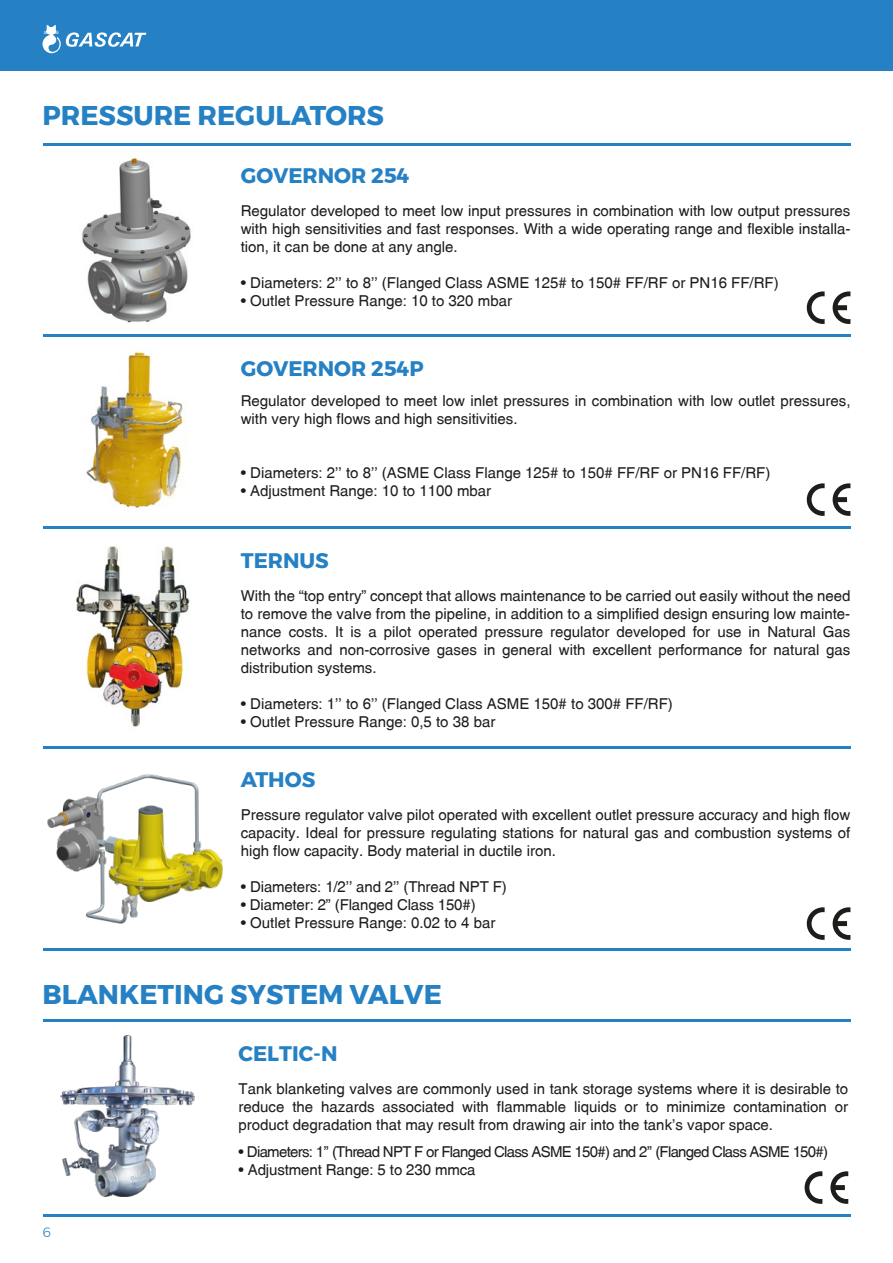
<style>
.page{position:relative;width:893px;height:1263px;background:#fff}
.page>*{position:absolute;margin:0;border:0;box-sizing:border-box;transform-origin:0 0}
.t1{font:700 27px "Montserrat";color:#2581c4}
.t2{font:700 21px "Montserrat";color:#2581c4}
.t3{font:15px/18px "New Zurica";color:#1d1d1b;text-align:justify}
.t4{font:15px "New Zurica";letter-spacing:-.05em;color:#1d1d1b}
.t5{font:300 13.5px "Montserrat";color:#2581c4}
</style>
<div class="page">
<img style="left:47px;top:774px;width:176px;height:150px">
<svg style="left:805px;top:1171px;width:17px;height:33px"></svg>
<svg style="left:830px;top:1171px;width:18px;height:33px"></svg>
<img style="left:61px;top:1036px;width:133px;height:161px">
<img style="left:83px;top:334px;width:109px;height:175px">
<hr style="left:43px;top:143px;width:807px;height:2px;background:#2581c4">
<img style="left:82px;top:156px;width:109px;height:167px">
<img style="left:76px;top:547px;width:114px;height:180px">
<svg style="left:807px;top:291px;width:18px;height:33px"></svg>
<svg style="left:833px;top:291px;width:17px;height:33px"></svg>
<svg style="left:807px;top:483px;width:18px;height:33px"></svg>
<svg style="left:833px;top:483px;width:17px;height:33px"></svg>
<svg style="left:807px;top:907px;width:18px;height:33px"></svg>
<svg style="left:833px;top:907px;width:17px;height:33px"></svg>
<div style="left:0;top:0;width:893px;height:70px;background:#2581c4"></div>
<svg style="left:43px;top:25px;width:103px;height:28px"></svg>
<hr style="left:43px;top:1214px;width:807px;height:2px;background:#2581c4">
<hr style="left:43px;top:335px;width:807px;height:2px;background:#2581c4">
<hr style="left:43px;top:526px;width:807px;height:3px;background:#2581c4">
<hr style="left:43px;top:747px;width:807px;height:2px;background:#2581c4">
<hr style="left:43px;top:1019px;width:807px;height:2px;background:#2581c4">
<hr style="left:43px;top:949px;width:807px;height:2px;background:#2581c4">
<h1 class="t1" style="left:43px;top:94px;width:343px">PRESSURE REGULATORS</h1>
<h2 class="t2" style="left:241px;top:159px;width:170px">GOVERNOR 254</h2>
<p class="t3" style="left:241px;top:201px;width:611px">Regulator developed to meet low input pressures in combination with low output pressures with high sensitivities and fast responses. With a wide operating range and flexible installa&shy;tion, it can be done at any angle.</p>
<p class="t3" style="left:241px;top:273px;width:539px">• Diameters: 2’’ to 8’’ (Flanged Class ASME 125# to 150# FF/RF or PN16 FF/RF)</p>
<p class="t3" style="left:241px;top:291px;width:273px">• Outlet Pressure Range: 10 to 320 mbar</p>
<h2 class="t2" style="left:241px;top:352px;width:185px">GOVERNOR 254P</h2>
<p class="t3" style="left:241px;top:391px;width:611px">Regulator developed to meet low inlet pressures in combination with low outlet pressures, with very high flows and high sensitivities.</p>
<p class="t3" style="left:241px;top:463px;width:531px">• Diameters: 2’’ to 8’’ (ASME Class Flange 125# to 150# FF/RF or PN16 FF/RF)</p>
<p class="t3" style="left:241px;top:481px;width:252px">• Adjustment Range: 10 to 1100 mbar</p>
<h2 class="t2" style="left:241px;top:544px;width:90px">TERNUS</h2>
<p class="t3" style="left:241px;top:586px;width:611px">With the “top entry” concept that allows maintenance to be carried out easily without the need to remove the valve from the pipeline, in addition to a simplified design ensuring low mainte&shy;nance costs. It is a pilot operated pressure regulator developed for use in Natural Gas networks and non-corrosive gases in general with excellent performance for natural gas distribution systems.</p>
<p class="t3" style="left:241px;top:694px;width:434px">• Diameters: 1’’ to 6’’ (Flanged Class ASME 150# to 300# FF/RF)</p>
<p class="t3" style="left:241px;top:712px;width:256px">• Outlet Pressure Range: 0,5 to 38 bar</p>
<h2 class="t2" style="left:241px;top:763px;width:76px">ATHOS</h2>
<p class="t3" style="left:241px;top:805px;width:611px">Pressure regulator valve pilot operated with excellent outlet pressure accuracy and high flow capacity. Ideal for pressure regulating stations for natural gas and combustion systems of high flow capacity. Body material in ductile iron.</p>
<p class="t3" style="left:241px;top:877px;width:268px">• Diameters: 1/2’’ and 2’’ (Thread NPT F)</p>
<p class="t3" style="left:241px;top:895px;width:236px">• Diameter: 2” (Flanged Class 150#)</p>
<p class="t3" style="left:241px;top:913px;width:256px">• Outlet Pressure Range: 0.02 to 4 bar</p>
<h1 class="t1" style="left:42px;top:973px;width:401px">BLANKETING SYSTEM VALVE</h1>
<p class="t5" style="left:43px;top:1222px;width:10px">6</p>
<h2 class="t2" style="left:239px;top:1037px;width:101px">CELTIC-N</h2>
<p class="t3" style="left:239px;top:1079px;width:611px">Tank blanketing valves are commonly used in tank storage systems where it is desirable to reduce the hazards associated with flammable liquids or to minimize contamination or product degradation that may result from drawing air into the tank’s vapor space.</p>
<p class="t4" style="left:239px;top:1142px;width:591px">• Diameters: 1’’ (Thread NPT F or Flanged Class ASME 150#) and 2’’ (Flanged Class ASME 150#)</p>
<p class="t3" style="left:239px;top:1160px;width:238px">• Adjustment Range: 5 to 230 mmca</p>
</div>
